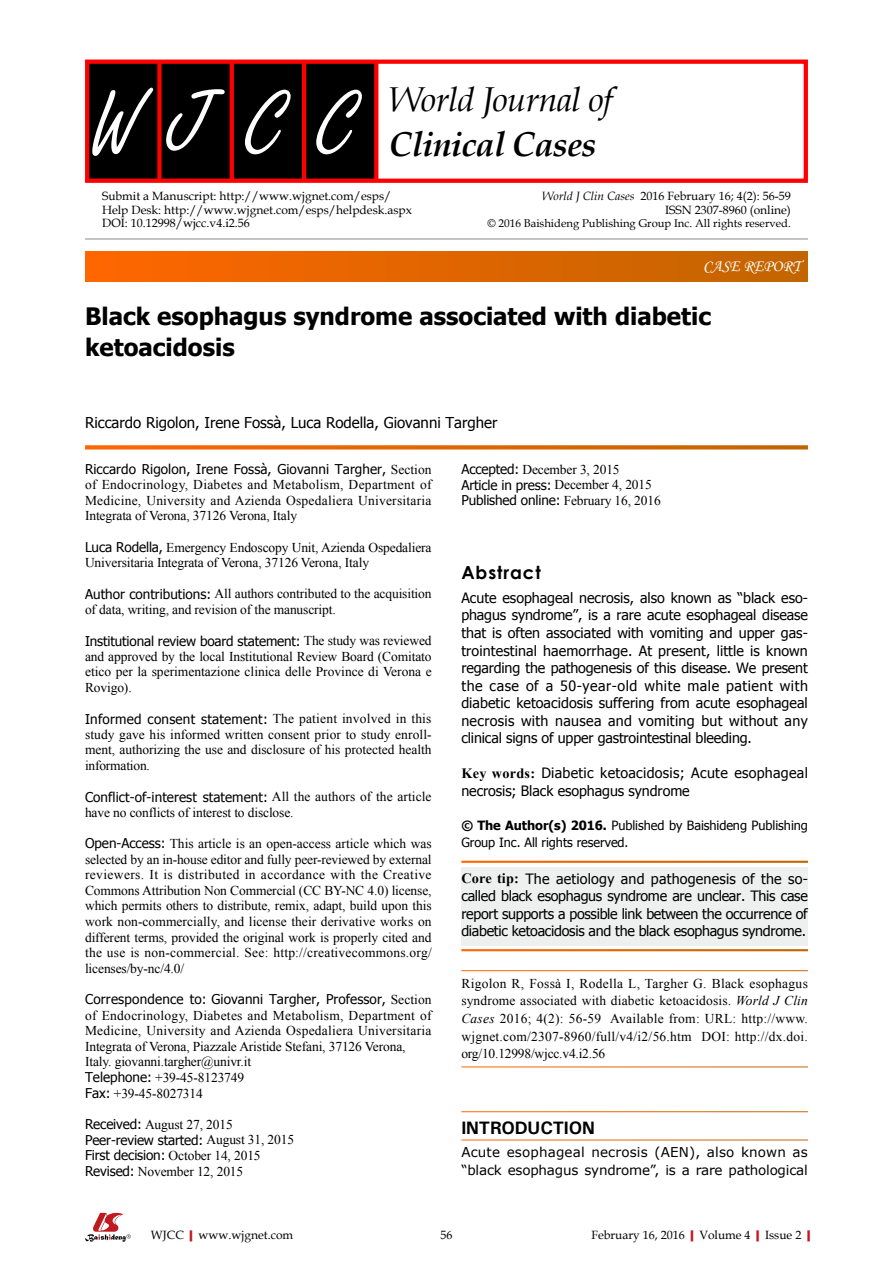
<style>
.page{position:relative;width:893px;height:1263px;background:#fff}
.page>*{position:absolute;margin:0;border:0;box-sizing:border-box;transform-origin:0 0}
.t1{font:94.5px "Freestyle Script";color:#fff;scale:.95 1}
.t2{font:italic 34.5px "Book Antiqua";letter-spacing:-.02em;color:#000}
.t3{font:italic 700 34.5px "Book Antiqua";letter-spacing:-.02em;color:#000}
.t4{font:700 24px/31.5px "Tahoma";color:#000}
.t5{font:700 18px "Univers";letter-spacing:-.01em;color:#000}
.t6{font:700 18px "Century Gothic";letter-spacing:.05em;color:#000}
.t7{font:16.5px "Monotype Corsiva";color:#fff}
.t8{font:15px "Tahoma";color:#000}
.t9{font:14.25px/17.5px "Tahoma";letter-spacing:-.01em;color:#000;text-align:justify}
.t10{font:14.25px/17.5px "Tahoma";letter-spacing:.02em;color:#000}
.t11{font:13.5px/15.6px "Times New Roman";letter-spacing:-.01em;color:#000;text-align:justify}
.t12{font:13.5px/15.6px "Times New Roman";letter-spacing:.02em;color:#000}
.t13{font:13.5px/18px "Verdana";letter-spacing:-.015em;color:#000}
.t14{font:12.75px/17.5px "Tahoma";letter-spacing:-.005em;color:#000}
.t15{font:12px/13.5px "Book Antiqua";color:#000}
.t16{font:11.25px "Book Antiqua";color:#000}
.s1{font-style:italic}
.s2{font-family:"Tahoma"}
.s3{font-family:"Times New Roman";font-weight:700}
.s4{font-weight:700}
.s5{font-weight:700;color:#c01920}
</style>
<div class="page">
<div style="left:461px;top:867px;width:347px;height:79px;background:#eeefef"></div>
<div style="left:85px;top:252px;width:723px;height:29px;background:linear-gradient(to right,#f60,#c16500)"></div>
<hr style="left:85px;top:239px;width:723px;height:1px;background:#898989">
<svg style="left:85px;top:445px;width:723px;height:4px;background:#e26f11"></svg>
<svg style="left:85px;top:1213px;width:46px;height:29px"></svg>
<div style="left:87px;top:61px;width:289px;height:121px;background:#000"></div>
<div style="left:157px;top:61px;width:5px;height:121px;background:#f00"></div>
<svg style="left:230px;top:65px;width:4px;height:113px"></svg>
<hr style="left:302px;top:61px;width:4px;height:121px;background:#f00">
<svg style="left:374px;top:65px;width:4px;height:113px"></svg>
<div style="left:85px;top:60px;width:723px;height:123px;border:4px solid #f00"></div>
<p class="t1" style="left:90px;top:72px;width:282px">WJCC</p>
<p class="t2" style="left:389px;top:75px;width:225px">World Journal of</p>
<p class="t3" style="left:389px;top:121px;width:209px">Clinical Cases</p>
<p class="t15" style="left:102px;top:189px;width:311px">Submit a Manuscript: http://www.wjgnet.com/esps/<br>Help Desk: http://www.wjgnet.com/esps/helpdesk.aspx<br>DOI: 10.12998/wjcc.v4.i2.56</p>
<p class="t15" style="left:542px;top:189px;width:250px;text-align:right"><span class="s1">World J Clin Cases</span> 2016 February 16; 4(2): 56-59<br>ISSN 2307-8960 (online)</p>
<p class="t16" style="left:487px;top:215px;width:305px">© 2016 Baishideng Publishing Group Inc. All rights reserved.</p>
<p class="t7" style="left:703px;top:256px;width:99px">CASE REPORT</p>
<p class="t4" style="left:85px;top:299px;width:627px">Black esophagus syndrome associated with diabetic ketoacidosis</p>
<p class="t8" style="left:85px;top:413px;width:414px">Riccardo Rigolon, Irene Fossà, Luca Rodella, Giovanni Targher</p>
<p class="t11" style="left:85px;top:461px;width:348px"><span class="s2">Riccardo Rigolon, Irene Fossà, Giovanni Targher,</span> Section of Endocrinology, Diabetes and Metabolism, Department of Medicine, University and Azienda Ospedaliera Universitaria Integrata of Verona, 37126 Verona, Italy</p>
<p class="t11" style="left:85px;top:539px;width:348px"><span class="s2">Luca Rodella,</span> Emergency Endoscopy Unit, Azienda Ospedaliera<br>Universitaria Integrata of Verona, 37126 Verona, Italy</p>
<p class="t11" style="left:85px;top:586px;width:348px"><span class="s2">Author contributions:</span> All authors contributed to the acquisition of data, writing, and revision of the manuscript.</p>
<p class="t11" style="left:85px;top:633px;width:348px"><span class="s2">Institutional review board statement:</span> The study was reviewed and approved by the local Institutional Review Board (Comitato etico per la sperimentazione clinica delle Province di Verona e Rovigo).</p>
<p class="t11" style="left:85px;top:711px;width:348px"><span class="s2">Informed consent statement:</span> The patient involved in this study gave his informed written consent prior to study enroll&shy;ment, authorizing the use and disclosure of his protected health information.</p>
<p class="t11" style="left:85px;top:789px;width:348px;line-height:15.1px"><span class="s2">Conflict-of-interest statement:</span> All the authors of the article have no conflicts of interest to disclose.</p>
<p class="t11" style="left:85px;top:835px;width:348px"><span class="s2">Open-Access:</span> This article is an open-access article which was selected by an in-house editor and fully peer-reviewed by external reviewers. It is distributed in accordance with the Creative Commons Attribution Non Commercial (CC BY-NC 4.0) license, which permits others to distribute, remix, adapt, build upon this work non-commercially, and license their derivative works on different terms, provided the original work is properly cited and the use is non-commercial. See: http://creativecommons.org/ licenses/by-nc/4.0/</p>
<p class="t12" style="left:85px;top:992px;width:348px"><span class="s2">Correspondence to: Giovanni Targher, Professor,</span> Section of Endocrinology, Diabetes and Metabolism, Department of Medicine, University and Azienda Ospedaliera Universitaria Integrata of Verona, Piazzale Aristide Stefani, 37126 Verona, Italy. giovanni.targher@univr.it<br><span class="s2">Telephone:</span> +39-45-8123749<br><span class="s2">Fax:</span> +39-45-8027314</p>
<p class="t11" style="left:85px;top:1116px;width:211px;text-align:left"><span class="s2">Received:</span> August 27, 2015<br><span class="s2">Peer-review started:</span> August 31, 2015<br><span class="s2">First decision:</span> October 14, 2015<br><span class="s2">Revised:</span> November 12, 2015</p>
<p class="t11" style="left:461px;top:461px;width:201px;text-align:left"><span class="s2">Accepted:</span> December 3, 2015<br><span class="s2">Article in press:</span> December 4, 2015<br><span class="s2">Published online:</span> February 16, 2016</p>
<p class="t6" style="left:461px;top:559px;width:81px">Abstract</p>
<p class="t9" style="left:461px;top:588px;width:348px">Acute esophageal necrosis, also known as “black eso&shy;phagus syndrome”, is a rare acute esophageal disease that is often associated with vomiting and upper gas&shy;trointestinal haemorrhage. At present, little is known regarding the pathogenesis of this disease. We present the case of a 50-year-old white male patient with diabetic ketoacidosis suffering from acute esophageal necrosis with nausea and vomiting but without any clinical signs of upper gastrointestinal bleeding.</p>
<p class="t10" style="left:461px;top:764px;width:348px"><span class="s3">Key words:</span> Diabetic ketoacidosis; Acute esophageal necrosis; Black esophagus syndrome</p>
<p class="t14" style="left:461px;top:816px;width:348px"><span class="s4">© The Author(s) 2016.</span> Published by Baishideng Publishing<br>Group Inc. All rights reserved.</p>
<p class="t9" style="left:461px;top:869px;width:348px"><span class="s3">Core tip:</span> The aetiology and pathogenesis of the so&shy;called black esophagus syndrome are unclear. This case report supports a possible link between the occurrence of diabetic ketoacidosis and the black esophagus syndrome.</p>
<p class="t11" style="left:461px;top:974px;width:348px;line-height:17.5px">Rigolon R, Fossà I, Rodella L, Targher G. Black esophagus syndrome associated with diabetic ketoacidosis. <span class="s1">World J Clin Cases</span> 2016; 4(2): 56-59 Available from: URL: http://www. wjgnet.com/2307-8960/full/v4/i2/56.htm DOI: http://dx.doi. org/10.12998/wjcc.v4.i2.56</p>
<p class="t5" style="left:461px;top:1116px;width:135px">INTRODUCTION</p>
<p class="t13" style="left:461px;top:1143px;width:348px">Acute esophageal necrosis (AEN), also known as “black esophagus syndrome”, is a rare pathological</p>
<p class="t15" style="left:151px;top:1227px;width:144px">WJCC<span class="s5">|</span>www.wjgnet.com</p>
<p class="t15" style="left:440px;top:1227px;width:13px">56</p>
<p class="t15" style="left:591px;top:1227px;width:226px">February 16, 2016<span class="s5">|</span>Volume 4<span class="s5">|</span>Issue 2<span class="s5">|</span></p>
</div>
